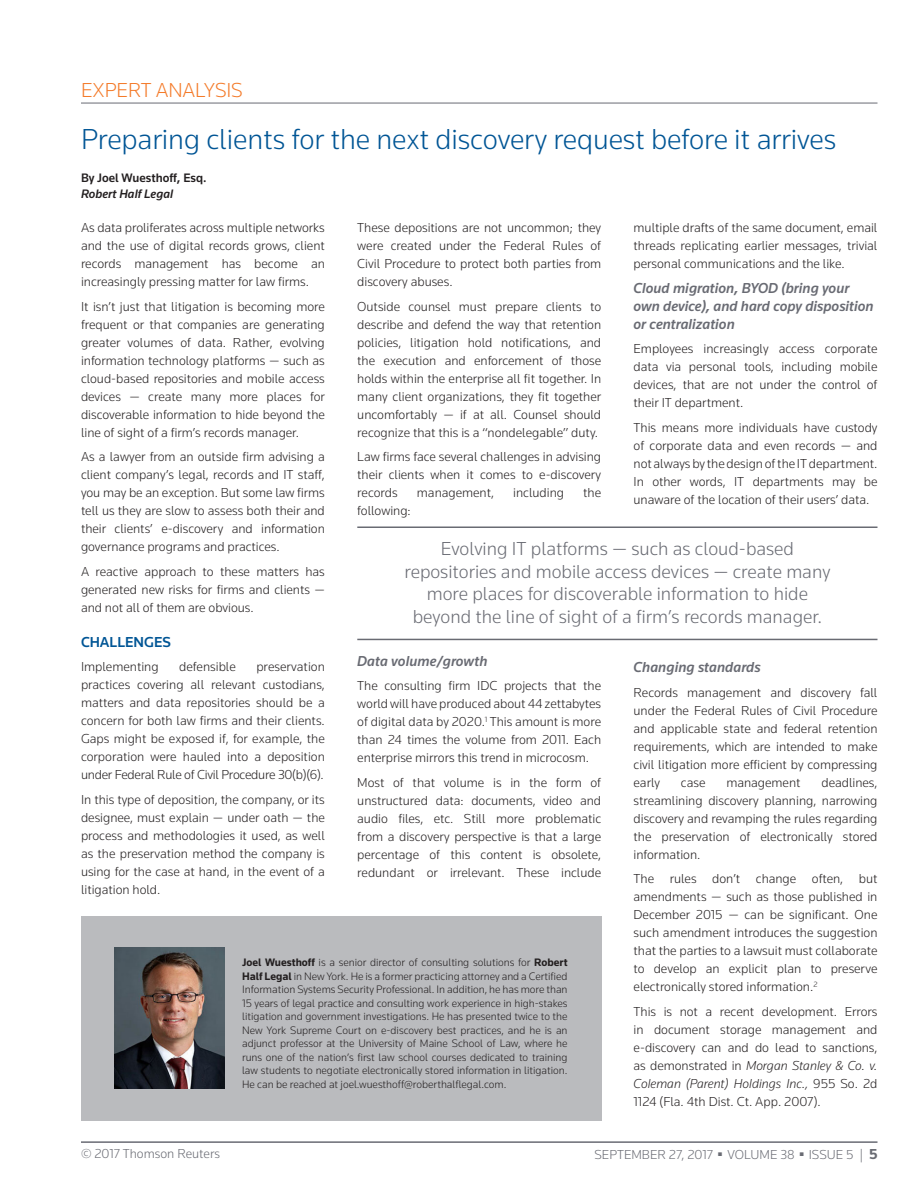
<style>
.page{position:relative;width:918px;height:1188px;background:#fff}
.page>*{position:absolute;margin:0;border:0;box-sizing:border-box;transform-origin:0 0}
.t1{font:300 30px "Knowledge";letter-spacing:-.005em;color:#005595}
.t2{font:300 21px "Knowledge";letter-spacing:-.005em;color:#f47b2a}
.t3{font:300 19.5px/22.5px "Knowledge";color:#696b73;text-align:center}
.t4{font:italic 500 15px/18px "Knowledge";color:#696b73}
.t5{font:500 15px "Knowledge";color:#005595}
.t6{font:300 13.5px/18px "Knowledge";color:#231f20;text-align:justify}
.t7{font:300 13.5px "Knowledge";color:#696b73}
.t8{font:500 12.75px "Knowledge";color:#231f20}
.t9{font:italic 500 12.75px "Knowledge";color:#231f20}
.t10{font:300 11.25px/13.5px "Knowledge";color:#231f20;text-align:justify}
.s1{font-style:italic}
.s2{font-weight:700}
.s3{font-weight:700;font-size:15px}
</style>
<div class="page">
<hr style="left:81px;top:1141px;width:797px;height:2px;background:#696b73">
<hr style="left:81px;top:103px;width:797px;height:1px;background:#696b73">
<hr style="left:357px;top:526px;width:520px;height:2px;background:#696b73">
<hr style="left:357px;top:639px;width:520px;height:1px;background:#696b73">
<div style="left:81px;top:916px;width:520px;height:204px;background:#babbbe"></div>
<img style="left:115px;top:947px;width:109px;height:142px">
<h2 class="t2" style="left:81px;top:77px;width:100px">Expert Analy</h2>
<h2 class="t2" style="left:215px;top:77px;width:29px">sis</h2>
<h1 class="t1" style="left:81px;top:120px;width:757px">Preparing clients for the next discovery request before it arrives</h1>
<p class="t8" style="left:81px;top:169px;width:127px">By Joel Wuesthoff, Esq.</p>
<p class="t9" style="left:81px;top:186px;width:94px">Robert Half Legal</p>
<p class="t6" style="left:81px;top:219px;width:245px">As data proliferates across multiple networks and the use of digital records grows, client records management has become an increasingly pressing matter for law firms.</p>
<p class="t6" style="left:81px;top:297px;width:245px">It isn’t just that litigation is becoming more frequent or that companies are generating greater volumes of data. Rather, evolving information technology platforms — such as cloud-based repositories and mobile access devices — create many more places for discoverable information to hide beyond the line of sight of a firm’s records manager.</p>
<p class="t6" style="left:81px;top:447px;width:245px">As a lawyer from an outside firm advising a client company’s legal, records and IT staff, you may be an exception. But some law firms tell us they are slow to assess both their and their clients’ e-discovery and information governance programs and practices.</p>
<p class="t6" style="left:81px;top:562px;width:245px">A reactive approach to these matters has generated new risks for firms and clients — and not all of them are obvious.</p>
<p class="t5" style="left:81px;top:633px;width:92px">Challenges</p>
<p class="t6" style="left:81px;top:658px;width:79px">I mplementing</p>
<p class="t6" style="left:179px;top:658px;width:58px">defensible</p>
<p class="t6" style="left:634px;top:218px;width:245px">multiple drafts of the same document, email threads replicating earlier messages, trivial personal communications and the like.</p>
<p class="t4" style="left:634px;top:278px;width:242px">Cloud migration, BYOD (bring your own device), and hard copy disposition or centralization</p>
<p class="t6" style="left:634px;top:339px;width:245px">Employees increasingly access corporate data via personal tools, including mobile devices, that are not under the control of their IT department.</p>
<p class="t6" style="left:634px;top:418px;width:245px">This means more individuals have custody of corporate data and even records — and not always by the design of the IT department.<br>I n other words, IT departments may be unaware of the location of their users’ data.</p>
<p class="t6" style="left:357px;top:219px;width:245px">These depositions are not uncommon; they were created under the Federal Rules of Civil Procedure to protect both parties from discovery abuses.</p>
<p class="t6" style="left:357px;top:297px;width:245px">Outside counsel must prepare clients to describe and defend the way that retention policies, litigation hold notifications, and the execution and enforcement of those holds within the enterprise all fit together. I n many client organizations, they fit together uncomfortably — if at all. Counsel should recognize that this is a “nondelegable” duty.</p>
<p class="t6" style="left:357px;top:447px;width:245px">Law firms face several challenges in advising their clients when it comes to e-discovery records</p>
<p class="t6" style="left:417px;top:483px;width:79px">management,</p>
<p class="t6" style="left:513px;top:483px;width:52px">including</p>
<p class="t6" style="left:583px;top:483px;width:19px">the</p>
<p class="t6" style="left:357px;top:501px;width:55px">following:</p>
<h3 class="t3" style="left:404px;top:537px;width:427px">Evolving IT platforms — such as cloud-based repositories and mobile access devices — create many more places for discoverable information to hide beyond the line of sight of a firm’s records manager.</h3>
<p class="t4" style="left:357px;top:651px;width:132px">Data volume/growth</p>
<p class="t6" style="left:357px;top:676px;width:245px">The consulting firm I DC projects that the world will have produced about 44 zettabytes of digital data by 2020.<sup>1</sup> This amount is more than 24 times the volume from 2011. Each enterprise mirrors this trend in microcosm.</p>
<p class="t6" style="left:357px;top:773px;width:245px">Most of that volume is in the form of unstructured data: documents, video and audio files, etc. Still more problematic from a discovery perspective is that a large percentage of this content is obsolete, redundant or irrelevant. These include</p>
<p class="t4" style="left:634px;top:658px;width:129px">Changing standards</p>
<p class="t6" style="left:634px;top:683px;width:245px">Records management and discovery fall under the Federal Rules of Civil Procedure and applicable state and federal retention requirements, which are intended to make civil litigation more efficient by compressing early</p>
<p class="t6" style="left:81px;top:658px;width:245px;text-indent:175px">preservation practices covering all relevant custodians, matters and data repositories should be a concern for both law firms and their clients.<br>Gaps might be exposed if, for example, the corporation were hauled into a deposition under Federal Rule of Civil Procedure 30(b)(6).</p>
<p class="t6" style="left:81px;top:790px;width:245px">I n this type of deposition, the company, or its designee, must explain — under oath — the process and methodologies it used, as well as the preservation method the company is using for the case at hand, in the event of a litigation hold.</p>
<p class="t6" style="left:634px;top:773px;width:245px;text-indent:188px">deadlines, streamlining discovery planning, narrowing discovery and revamping the rules regarding the preservation of electronically stored information.</p>
<p class="t6" style="left:634px;top:869px;width:245px">The rules don’t change often, but amendments — such as those published in December 2015 — can be significant. One such amendment introduces the suggestion that the parties to a lawsuit must collaborate to develop an explicit plan to preserve electronically stored information.<sup>2</sup></p>
<p class="t6" style="left:634px;top:1002px;width:245px">This is not a recent development. Errors in document storage management and e-discovery can and do lead to sanctions, as demonstrated in <span class="s1">Morgan Stanley &amp; Co. v.<br>Coleman (Parent) Holdings Inc.,</span> 955 So. 2d 1124 (Fla. 4th Dist. Ct. App. 2007).</p>
<p class="t6" style="left:681px;top:773px;width:26px">case</p>
<p class="t6" style="left:726px;top:773px;width:76px">management</p>
<p class="t10" style="left:242px;top:955px;width:327px"><span class="s2">Joel Wuesthoff</span> is a senior director of consulting solutions for <span class="s2">Robert Half Legal</span> in New York. He is a former practicing attorney and a Certified I nformation Systems Security Professional. I n addition, he has more than 15 years of legal practice and consulting work experience in high-stakes litigation and government investigations. He has presented twice to the New York Supreme Court on e-discovery best practices, and he is an adjunct professor at the University of M aine School of Law, where he runs one of the nation’s first law school courses dedicated to training law students to negotiate electronically stored information in litigation.<br>He can be reached at joel.wuesthoff@roberthalflegal.com.</p>
<p class="t7" style="left:81px;top:1145px;width:141px">© 2017 Thomson Reuters</p>
<p class="t7" style="left:595px;top:1146px;width:56px">september</p>
<p class="t7" style="left:669px;top:1146px;width:210px">27, 2017 ■ volu me 38 ■ issue 5 | <span class="s3">5</span></p>
</div>
